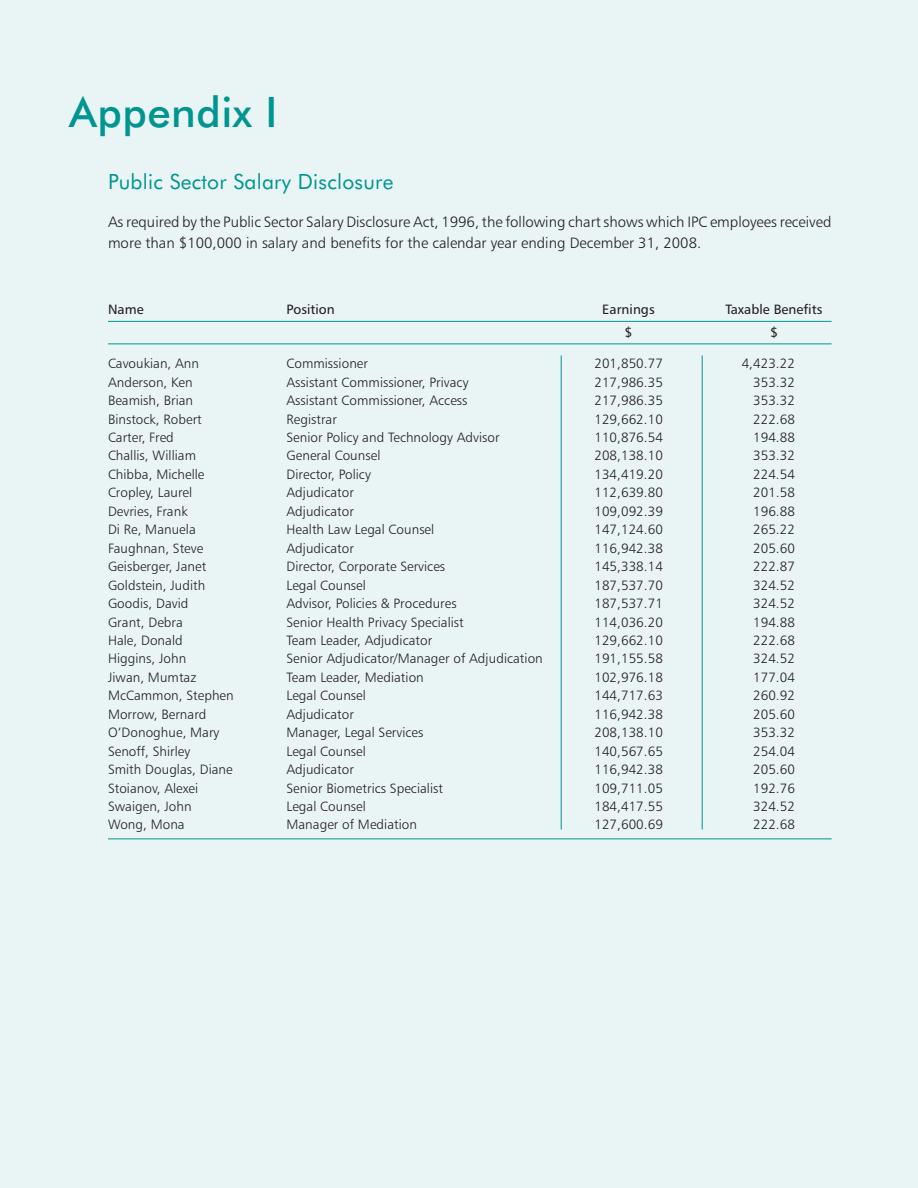
<style>
.page{position:relative;width:918px;height:1188px;background:#fff}
.page>*{position:absolute;margin:0;border:0;box-sizing:border-box;transform-origin:0 0}
._2008_Headline{font:500 42px "Futura BT";letter-spacing:.01em;color:#009590}
._2008_Subhead{font:21px "Futura BT";letter-spacing:.01em;color:#009590}
._2008_Body{font:15px/21.6px "Humanist 777 BT Light B";color:#231f20}
._2008_Body-chart-app{font:13.5px "Humanist 777 BT Light B";letter-spacing:.005em;color:#231f20}
._2008_Chart-title-ap{font:13.5px "Humanist 777 BT Roman B";letter-spacing:.005em;color:#231f20}
</style>
<div class="page">
<div style="left:1px;top:0;width:917px;height:1188px;background:#e9f4f4"></div>
<hr style="left:108px;top:321px;width:724px;height:1px;background:#009590">
<hr style="left:108px;top:344px;width:724px;height:1px;background:#009590">
<hr style="left:108px;top:838px;width:724px;height:1px;background:#009590">
<hr style="left:561px;top:356px;width:1px;height:474px;background:#009590">
<hr style="left:702px;top:356px;width:1px;height:474px;background:#009590">
<p class="_2008_Headline" style="left:69px;top:86px;width:210px">Appendix I</p>
<p class="_2008_Subhead" style="left:108px;top:168px;width:287px">Public Sector Salary Disclosure</p>
<p class="_2008_Body" style="left:108px;top:211px;width:725px">As required by the Public Sector Salary Disclosure Act, 1996, the following chart shows which IPC employees received more than $100,000 in salary and benefits for the calendar year ending December 31, 2008.</p>
<p class="_2008_Chart-title-ap" style="left:108px;top:301px;width:37px">Name</p>
<p class="_2008_Chart-title-ap" style="left:286px;top:301px;width:50px">Position</p>
<p class="_2008_Chart-title-ap" style="left:602px;top:301px;width:54px">Earnings</p>
<p class="_2008_Chart-title-ap" style="left:726px;top:301px;width:98px">Taxable Benefits</p>
<p class="_2008_Chart-title-ap" style="left:625px;top:324px;width:9px">$</p>
<p class="_2008_Chart-title-ap" style="left:770px;top:324px;width:9px">$</p>
<p class="_2008_Body-chart-app" style="left:108px;top:355px;width:93px">Cavoukian, Ann</p>
<p class="_2008_Body-chart-app" style="left:286px;top:355px;width:83px">Commissioner</p>
<p class="_2008_Body-chart-app" style="left:594px;top:355px;width:70px">201,850.77</p>
<p class="_2008_Body-chart-app" style="left:742px;top:355px;width:55px">4,423.22</p>
<p class="_2008_Body-chart-app" style="left:108px;top:374px;width:86px">Anderson, Ken</p>
<p class="_2008_Body-chart-app" style="left:286px;top:374px;width:184px">Assistant Commissioner, Privacy</p>
<p class="_2008_Body-chart-app" style="left:594px;top:374px;width:70px">217,986.35</p>
<p class="_2008_Body-chart-app" style="left:753px;top:374px;width:43px">353.32</p>
<p class="_2008_Body-chart-app" style="left:108px;top:392px;width:87px">Beamish, Brian</p>
<p class="_2008_Body-chart-app" style="left:286px;top:392px;width:183px">Assistant Commissioner, Access</p>
<p class="_2008_Body-chart-app" style="left:594px;top:392px;width:70px">217,986.35</p>
<p class="_2008_Body-chart-app" style="left:753px;top:392px;width:43px">353.32</p>
<p class="_2008_Body-chart-app" style="left:108px;top:411px;width:95px">Binstock, Robert</p>
<p class="_2008_Body-chart-app" style="left:286px;top:411px;width:52px">Registrar</p>
<p class="_2008_Body-chart-app" style="left:594px;top:411px;width:70px">129,662.10</p>
<p class="_2008_Body-chart-app" style="left:753px;top:411px;width:43px">222.68</p>
<p class="_2008_Body-chart-app" style="left:108px;top:429px;width:67px">Carter, Fred</p>
<p class="_2008_Body-chart-app" style="left:286px;top:429px;width:215px">Senior Policy and Technology Advisor</p>
<p class="_2008_Body-chart-app" style="left:594px;top:429px;width:70px">110,876.54</p>
<p class="_2008_Body-chart-app" style="left:753px;top:429px;width:43px">194.88</p>
<p class="_2008_Body-chart-app" style="left:108px;top:447px;width:90px">Challis, William</p>
<p class="_2008_Body-chart-app" style="left:286px;top:447px;width:95px">General Counsel</p>
<p class="_2008_Body-chart-app" style="left:594px;top:447px;width:70px">208,138.10</p>
<p class="_2008_Body-chart-app" style="left:753px;top:447px;width:43px">353.32</p>
<p class="_2008_Body-chart-app" style="left:108px;top:466px;width:98px">Chibba, Michelle</p>
<p class="_2008_Body-chart-app" style="left:286px;top:466px;width:86px">Director, Policy</p>
<p class="_2008_Body-chart-app" style="left:594px;top:466px;width:70px">134,419.20</p>
<p class="_2008_Body-chart-app" style="left:753px;top:466px;width:43px">224.54</p>
<p class="_2008_Body-chart-app" style="left:108px;top:484px;width:86px">Cropley, Laurel</p>
<p class="_2008_Body-chart-app" style="left:286px;top:484px;width:69px">Adjudicator</p>
<p class="_2008_Body-chart-app" style="left:594px;top:484px;width:70px">112,639.80</p>
<p class="_2008_Body-chart-app" style="left:753px;top:484px;width:43px">201.58</p>
<p class="_2008_Body-chart-app" style="left:108px;top:503px;width:81px">Devries, Frank</p>
<p class="_2008_Body-chart-app" style="left:286px;top:503px;width:69px">Adjudicator</p>
<p class="_2008_Body-chart-app" style="left:594px;top:503px;width:70px">109,092.39</p>
<p class="_2008_Body-chart-app" style="left:753px;top:503px;width:43px">196.88</p>
<p class="_2008_Body-chart-app" style="left:108px;top:521px;width:89px">Di Re, Manuela</p>
<p class="_2008_Body-chart-app" style="left:286px;top:521px;width:149px">Health Law Legal Counsel</p>
<p class="_2008_Body-chart-app" style="left:594px;top:521px;width:70px">147,124.60</p>
<p class="_2008_Body-chart-app" style="left:753px;top:521px;width:43px">265.22</p>
<p class="_2008_Body-chart-app" style="left:108px;top:540px;width:97px">Faughnan, Steve</p>
<p class="_2008_Body-chart-app" style="left:286px;top:540px;width:69px">Adjudicator</p>
<p class="_2008_Body-chart-app" style="left:594px;top:540px;width:70px">116,942.38</p>
<p class="_2008_Body-chart-app" style="left:753px;top:540px;width:43px">205.60</p>
<p class="_2008_Body-chart-app" style="left:108px;top:558px;width:100px">Geisberger, Janet</p>
<p class="_2008_Body-chart-app" style="left:286px;top:558px;width:160px">Director, Corporate Services</p>
<p class="_2008_Body-chart-app" style="left:594px;top:558px;width:70px">145,338.14</p>
<p class="_2008_Body-chart-app" style="left:753px;top:558px;width:43px">222.87</p>
<p class="_2008_Body-chart-app" style="left:108px;top:577px;width:99px">Goldstein, Judith</p>
<p class="_2008_Body-chart-app" style="left:286px;top:577px;width:81px">Legal Counsel</p>
<p class="_2008_Body-chart-app" style="left:594px;top:577px;width:70px">187,537.70</p>
<p class="_2008_Body-chart-app" style="left:753px;top:577px;width:43px">324.52</p>
<p class="_2008_Body-chart-app" style="left:108px;top:595px;width:82px">Goodis, David</p>
<p class="_2008_Body-chart-app" style="left:286px;top:595px;width:172px">Advisor, Policies &amp; Procedures</p>
<p class="_2008_Body-chart-app" style="left:594px;top:595px;width:70px">187,537.71</p>
<p class="_2008_Body-chart-app" style="left:753px;top:595px;width:43px">324.52</p>
<p class="_2008_Body-chart-app" style="left:108px;top:614px;width:76px">Grant, Debra</p>
<p class="_2008_Body-chart-app" style="left:286px;top:614px;width:179px">Senior Health Privacy Specialist</p>
<p class="_2008_Body-chart-app" style="left:594px;top:614px;width:70px">114,036.20</p>
<p class="_2008_Body-chart-app" style="left:753px;top:614px;width:43px">194.88</p>
<p class="_2008_Body-chart-app" style="left:108px;top:632px;width:76px">Hale, Donald</p>
<p class="_2008_Body-chart-app" style="left:286px;top:632px;width:147px">Team Leader, Adjudicator</p>
<p class="_2008_Body-chart-app" style="left:594px;top:632px;width:70px">129,662.10</p>
<p class="_2008_Body-chart-app" style="left:753px;top:632px;width:43px">222.68</p>
<p class="_2008_Body-chart-app" style="left:108px;top:650px;width:80px">Higgins, John</p>
<p class="_2008_Body-chart-app" style="left:286px;top:650px;width:258px">Senior Adjudicator/Manager of Adjudication</p>
<p class="_2008_Body-chart-app" style="left:594px;top:650px;width:70px">191,155.58</p>
<p class="_2008_Body-chart-app" style="left:753px;top:650px;width:43px">324.52</p>
<p class="_2008_Body-chart-app" style="left:108px;top:669px;width:90px">Jiwan, Mumtaz</p>
<p class="_2008_Body-chart-app" style="left:286px;top:669px;width:139px">Team Leader, Mediation</p>
<p class="_2008_Body-chart-app" style="left:594px;top:669px;width:70px">102,976.18</p>
<p class="_2008_Body-chart-app" style="left:753px;top:669px;width:43px">177.04</p>
<p class="_2008_Body-chart-app" style="left:108px;top:687px;width:127px">McCammon, Stephen</p>
<p class="_2008_Body-chart-app" style="left:286px;top:687px;width:81px">Legal Counsel</p>
<p class="_2008_Body-chart-app" style="left:594px;top:687px;width:70px">144,717.63</p>
<p class="_2008_Body-chart-app" style="left:753px;top:687px;width:43px">260.92</p>
<p class="_2008_Body-chart-app" style="left:108px;top:706px;width:100px">Morrow, Bernard</p>
<p class="_2008_Body-chart-app" style="left:286px;top:706px;width:69px">Adjudicator</p>
<p class="_2008_Body-chart-app" style="left:594px;top:706px;width:70px">116,942.38</p>
<p class="_2008_Body-chart-app" style="left:753px;top:706px;width:43px">205.60</p>
<p class="_2008_Body-chart-app" style="left:108px;top:724px;width:113px">O’Donoghue, Mary</p>
<p class="_2008_Body-chart-app" style="left:286px;top:724px;width:138px">Manager, Legal Services</p>
<p class="_2008_Body-chart-app" style="left:594px;top:724px;width:70px">208,138.10</p>
<p class="_2008_Body-chart-app" style="left:753px;top:724px;width:43px">353.32</p>
<p class="_2008_Body-chart-app" style="left:108px;top:743px;width:84px">Senoff, Shirley</p>
<p class="_2008_Body-chart-app" style="left:286px;top:743px;width:81px">Legal Counsel</p>
<p class="_2008_Body-chart-app" style="left:594px;top:743px;width:70px">140,567.65</p>
<p class="_2008_Body-chart-app" style="left:753px;top:743px;width:43px">254.04</p>
<p class="_2008_Body-chart-app" style="left:108px;top:761px;width:126px">Smith Douglas, Diane</p>
<p class="_2008_Body-chart-app" style="left:286px;top:761px;width:69px">Adjudicator</p>
<p class="_2008_Body-chart-app" style="left:594px;top:761px;width:70px">116,942.38</p>
<p class="_2008_Body-chart-app" style="left:753px;top:761px;width:43px">205.60</p>
<p class="_2008_Body-chart-app" style="left:108px;top:780px;width:92px">Stoianov, Alexei</p>
<p class="_2008_Body-chart-app" style="left:286px;top:780px;width:158px">Senior Biometrics Specialist</p>
<p class="_2008_Body-chart-app" style="left:594px;top:780px;width:70px">109,711.05</p>
<p class="_2008_Body-chart-app" style="left:753px;top:780px;width:43px">192.76</p>
<p class="_2008_Body-chart-app" style="left:108px;top:798px;width:85px">Swaigen, John</p>
<p class="_2008_Body-chart-app" style="left:286px;top:798px;width:81px">Legal Counsel</p>
<p class="_2008_Body-chart-app" style="left:594px;top:798px;width:70px">184,417.55</p>
<p class="_2008_Body-chart-app" style="left:753px;top:798px;width:43px">324.52</p>
<p class="_2008_Body-chart-app" style="left:108px;top:816px;width:78px">Wong, Mona</p>
<p class="_2008_Body-chart-app" style="left:286px;top:816px;width:132px">Manager of Mediation</p>
<p class="_2008_Body-chart-app" style="left:594px;top:816px;width:70px">127,600.69</p>
<p class="_2008_Body-chart-app" style="left:753px;top:816px;width:43px">222.68</p>
</div>
